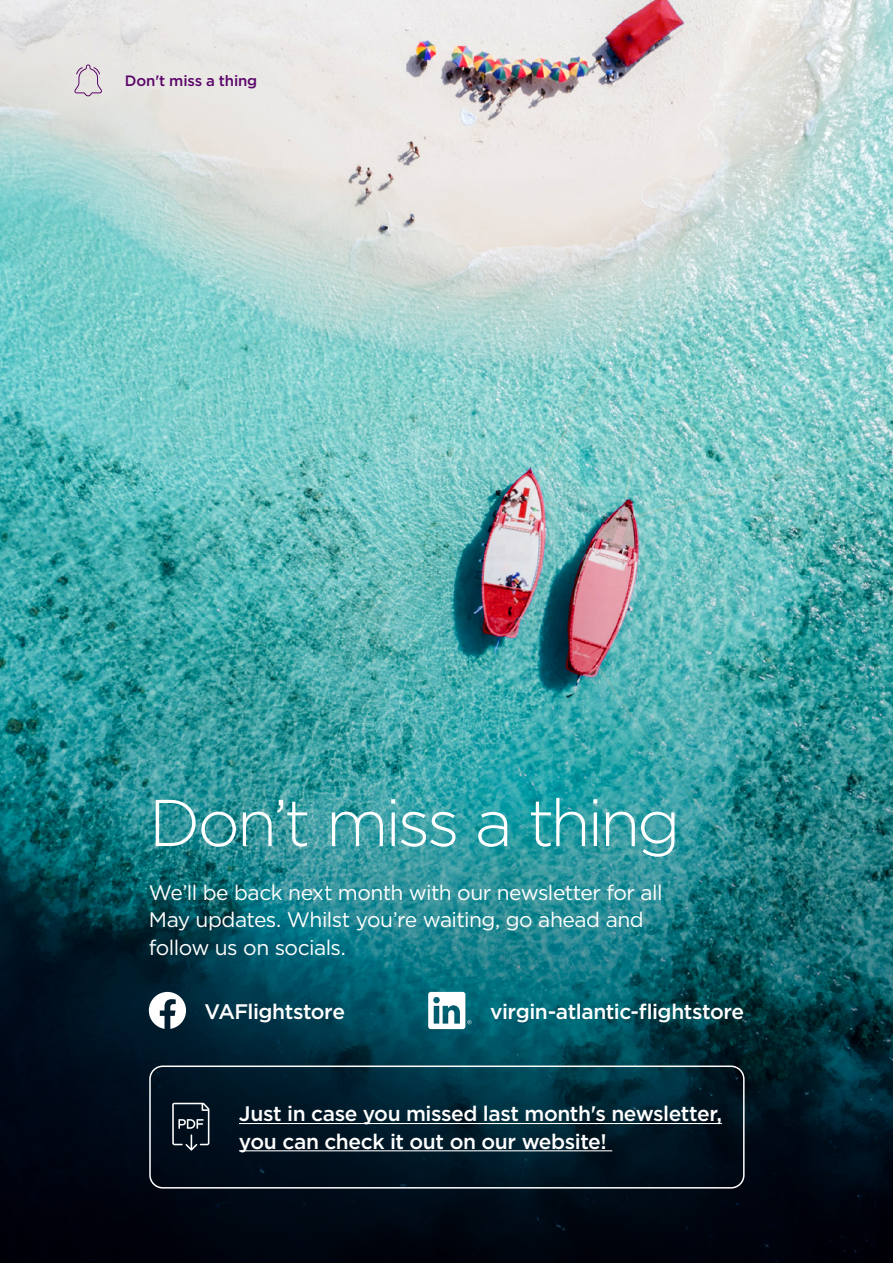
<style>
.page{position:relative;width:893px;height:1263px;background:#fff}
.page>*{position:absolute;margin:0;border:0;box-sizing:border-box;transform-origin:0 0}
.t1{font:300 66px "Gotham";letter-spacing:-.05em;color:#fff}
.t2{font:500 21px/27.3px "Gotham";letter-spacing:-.02em;color:#fff}
.t3{font:21px/27.3px "Gotham";letter-spacing:-.025em;color:#fff}
.t4{font:500 15px "Gotham";letter-spacing:-.01em;color:#5b056a}
</style>
<div class="page">
<img style="left:0;top:0;width:893px;height:1263px">
<div style="left:149px;top:1065px;width:596px;height:123px;border:2px solid #fff;border-radius:13px"></div>
<svg style="left:149px;top:992px;width:37px;height:37px"></svg>
<svg style="left:428px;top:992px;width:43px;height:37px"></svg>
<svg style="left:74px;top:64px;width:28px;height:32px"></svg>
<hr style="left:239px;top:1123px;width:483px;height:1px;background:#fff">
<hr style="left:239px;top:1150px;width:373px;height:1px;background:#fff">
<svg style="left:172px;top:1103px;width:37px;height:47px"></svg>
<p class="t4" style="left:125px;top:71px;width:134px">Don't miss a thing</p>
<h1 class="t1" style="left:149px;top:781px;width:533px">Don’t miss a thing</h1>
<p class="t3" style="left:149px;top:878px;width:515px">We’ll be back next month with our newsletter for all<br>May updates. Whilst you’re waiting, go ahead and follow us on socials.</p>
<p class="t2" style="left:205px;top:997px;width:142px">VAFlightstore</p>
<p class="t2" style="left:490px;top:997px;width:256px">virgin-atlantic-flightstore</p>
<p class="t2" style="left:239px;top:1100px;width:485px">Just in case you missed last month's newsletter, you can check it out on our website!</p>
</div>
